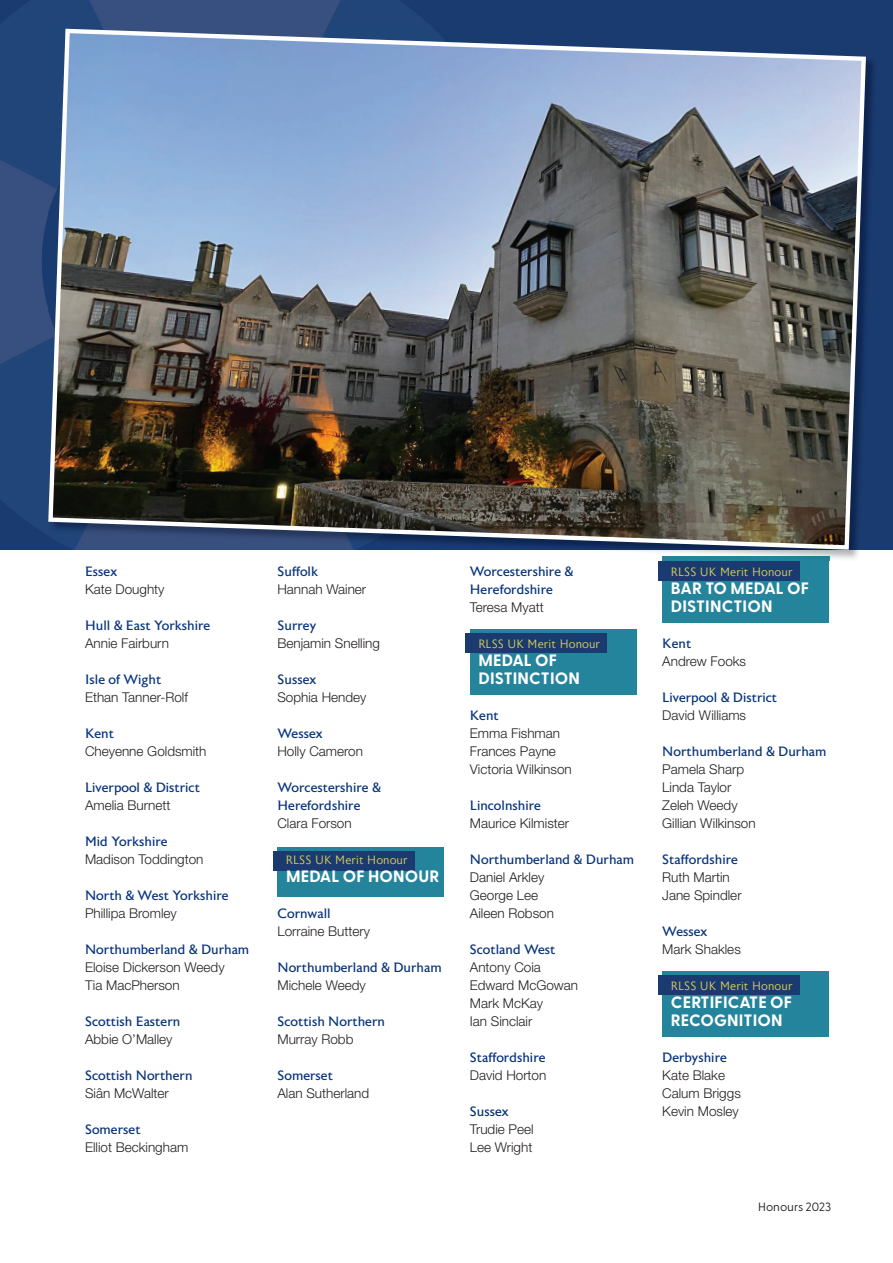
<style>
.page{position:relative;width:893px;height:1263px;background:#fff}
.page>*{position:absolute;margin:0;border:0;box-sizing:border-box;transform-origin:0 0}
.t1{font:700 16.5px/18px "Greycliff CF";letter-spacing:.01em;color:#fff}
.t2{font:300 13.5px/18px "Helvetica Neue LT Pro";color:#231f20}
.t3{font:13.5px/18px "Astoria";color:#08347b}
.t4{font:300 12px "Astoria";color:#e4d65a}
.t5{font:12px "Greycliff CF";color:#231f20}
</style>
<div class="page">
<div style="left:277px;top:847px;width:167px;height:50px;background:#23849b"></div>
<div style="left:662px;top:971px;width:167px;height:66px;background:#23849b"></div>
<div style="left:470px;top:629px;width:167px;height:66px;background:#23849b"></div>
<div style="left:662px;top:557px;width:167px;height:66px;background:#23849b"></div>
<div style="left:273px;top:852px;width:142px;height:19px;background:#1b3b70"></div>
<div style="left:658px;top:976px;width:141px;height:19px;background:#1b3b70"></div>
<div style="left:466px;top:634px;width:141px;height:19px;background:#1b3b70"></div>
<div style="left:658px;top:561px;width:141px;height:20px;background:#1b3b70"></div>
<img style="left:0;top:0;width:893px;height:550px">
<img style="left:662px;top:29px;width:215px;height:532px">
<img style="left:662px;top:557px;width:167px;height:4px">
<img style="left:46px;top:26px;width:822px;height:526px">
<p class="t3" style="left:85px;top:563px;width:34px">Essex</p>
<p class="t2" style="left:85px;top:580px;width:81px">Kate Doughty</p>
<p class="t3" style="left:85px;top:617px;width:127px">Hull &amp; East Yorkshire</p>
<p class="t2" style="left:85px;top:634px;width:86px">Annie Fairburn</p>
<p class="t3" style="left:85px;top:671px;width:78px">Isle of Wight</p>
<p class="t2" style="left:85px;top:688px;width:104px">Ethan Tanner-Rolf</p>
<p class="t3" style="left:85px;top:725px;width:30px">Kent</p>
<p class="t2" style="left:85px;top:742px;width:123px">Cheyenne Goldsmith</p>
<p class="t3" style="left:85px;top:779px;width:116px">Liverpool &amp; District</p>
<p class="t2" style="left:85px;top:796px;width:87px">Amelia Burnett</p>
<p class="t3" style="left:85px;top:833px;width:84px">Mid Yorkshire</p>
<p class="t2" style="left:85px;top:850px;width:120px">Madison Toddington</p>
<p class="t3" style="left:85px;top:887px;width:145px">North &amp; West Yorkshire</p>
<p class="t2" style="left:85px;top:904px;width:93px">Phillipa Bromley</p>
<p class="t3" style="left:85px;top:941px;width:166px">Northumberland &amp; Durham</p>
<p class="t2" style="left:85px;top:958px;width:141px">Eloise Dickerson Weedy<br>Tia MacPherson</p>
<p class="t3" style="left:85px;top:1013px;width:97px">Scottish Eastern</p>
<p class="t2" style="left:85px;top:1030px;width:89px">Abbie O’Malley</p>
<p class="t3" style="left:85px;top:1067px;width:109px">Scottish Northern</p>
<p class="t2" style="left:85px;top:1084px;width:85px">Siân McWalter</p>
<p class="t3" style="left:85px;top:1121px;width:57px">Somerset</p>
<p class="t2" style="left:85px;top:1138px;width:105px">Elliot Beckingham</p>
<p class="t3" style="left:277px;top:563px;width:42px">Suffolk</p>
<p class="t2" style="left:277px;top:580px;width:90px">Hannah Wainer</p>
<p class="t3" style="left:277px;top:617px;width:40px">Surrey</p>
<p class="t2" style="left:277px;top:634px;width:104px">Benjamin Snelling</p>
<p class="t3" style="left:277px;top:671px;width:40px">Sussex</p>
<p class="t2" style="left:277px;top:688px;width:91px">Sophia Hendey</p>
<p class="t3" style="left:277px;top:725px;width:47px">Wessex</p>
<p class="t2" style="left:277px;top:742px;width:87px">Holly Cameron</p>
<p class="t3" style="left:277px;top:779px;width:105px">Worcestershire &amp;<br>Herefordshire</p>
<p class="t2" style="left:277px;top:814px;width:76px">Clara Forson</p>
<p class="t4" style="left:286px;top:854px;width:123px">RLSS UK Merit Honour</p>
<p class="t1" style="left:286px;top:866px;width:155px">MEDAL OF HONOUR</p>
<p class="t3" style="left:277px;top:905px;width:55px">Cornwall</p>
<p class="t2" style="left:277px;top:922px;width:94px">Lorraine Buttery</p>
<p class="t3" style="left:277px;top:959px;width:166px">Northumberland &amp; Durham</p>
<p class="t2" style="left:277px;top:976px;width:90px">Michele Weedy</p>
<p class="t3" style="left:277px;top:1013px;width:109px">Scottish Northern</p>
<p class="t2" style="left:277px;top:1030px;width:78px">Murray Robb</p>
<p class="t3" style="left:277px;top:1067px;width:57px">Somerset</p>
<p class="t2" style="left:277px;top:1084px;width:93px">Alan Sutherland</p>
<p class="t3" style="left:470px;top:563px;width:105px">Worcestershire &amp;<br>Herefordshire</p>
<p class="t2" style="left:470px;top:598px;width:75px">Teresa Myatt</p>
<p class="t4" style="left:478px;top:638px;width:123px">RLSS UK Merit Honour</p>
<p class="t1" style="left:478px;top:650px;width:103px">MEDAL OF<br>DISTINCTION</p>
<p class="t3" style="left:470px;top:707px;width:30px">Kent</p>
<p class="t2" style="left:470px;top:724px;width:103px">Emma Fishman<br>Frances Payne<br>Victoria Wilkinson</p>
<p class="t3" style="left:470px;top:797px;width:73px">Lincolnshire</p>
<p class="t2" style="left:470px;top:814px;width:101px">Maurice Kilmister</p>
<p class="t3" style="left:470px;top:851px;width:166px">Northumberland &amp; Durham</p>
<p class="t2" style="left:470px;top:868px;width:86px">Daniel Arkley<br>George Lee<br>Aileen Robson</p>
<p class="t3" style="left:470px;top:941px;width:87px">Scotland West</p>
<p class="t2" style="left:470px;top:958px;width:110px">Antony Coia<br>Edward McGowan<br>Mark McKay<br>Ian Sinclair</p>
<p class="t3" style="left:470px;top:1049px;width:77px">Staffordshire</p>
<p class="t2" style="left:470px;top:1066px;width:78px">David Horton</p>
<p class="t3" style="left:470px;top:1103px;width:40px">Sussex</p>
<p class="t2" style="left:470px;top:1120px;width:65px">Trudie Peel<br>Lee Wright</p>
<p class="t4" style="left:671px;top:566px;width:123px">RLSS UK Merit Honour</p>
<p class="t1" style="left:671px;top:578px;width:140px">BAR TO MEDAL OF<br>DISTINCTION</p>
<p class="t3" style="left:662px;top:635px;width:30px">Kent</p>
<p class="t2" style="left:662px;top:652px;width:85px">Andrew Fooks</p>
<p class="t3" style="left:662px;top:689px;width:116px">Liverpool &amp; District</p>
<p class="t2" style="left:662px;top:706px;width:85px">David Williams</p>
<p class="t3" style="left:662px;top:743px;width:166px">Northumberland &amp; Durham</p>
<p class="t2" style="left:662px;top:760px;width:95px">Pamela Sharp<br>Linda Taylor<br>Zeleh Weedy<br>Gillian Wilkinson</p>
<p class="t3" style="left:662px;top:851px;width:77px">Staffordshire</p>
<p class="t2" style="left:662px;top:868px;width:81px">Ruth Martin<br>Jane Spindler</p>
<p class="t3" style="left:662px;top:923px;width:47px">Wessex</p>
<p class="t2" style="left:662px;top:940px;width:80px">Mark Shakles</p>
<p class="t4" style="left:671px;top:980px;width:123px">RLSS UK Merit Honour</p>
<p class="t1" style="left:671px;top:992px;width:123px">CERTIFICATE OF<br>RECOGNITION</p>
<p class="t3" style="left:662px;top:1049px;width:66px">Derbyshire</p>
<p class="t2" style="left:662px;top:1066px;width:80px">Kate Blake<br>Calum Briggs<br>Kevin Mosley</p>
<p class="t5" style="left:758px;top:1198px;width:75px">Honours 2023</p>
</div>
